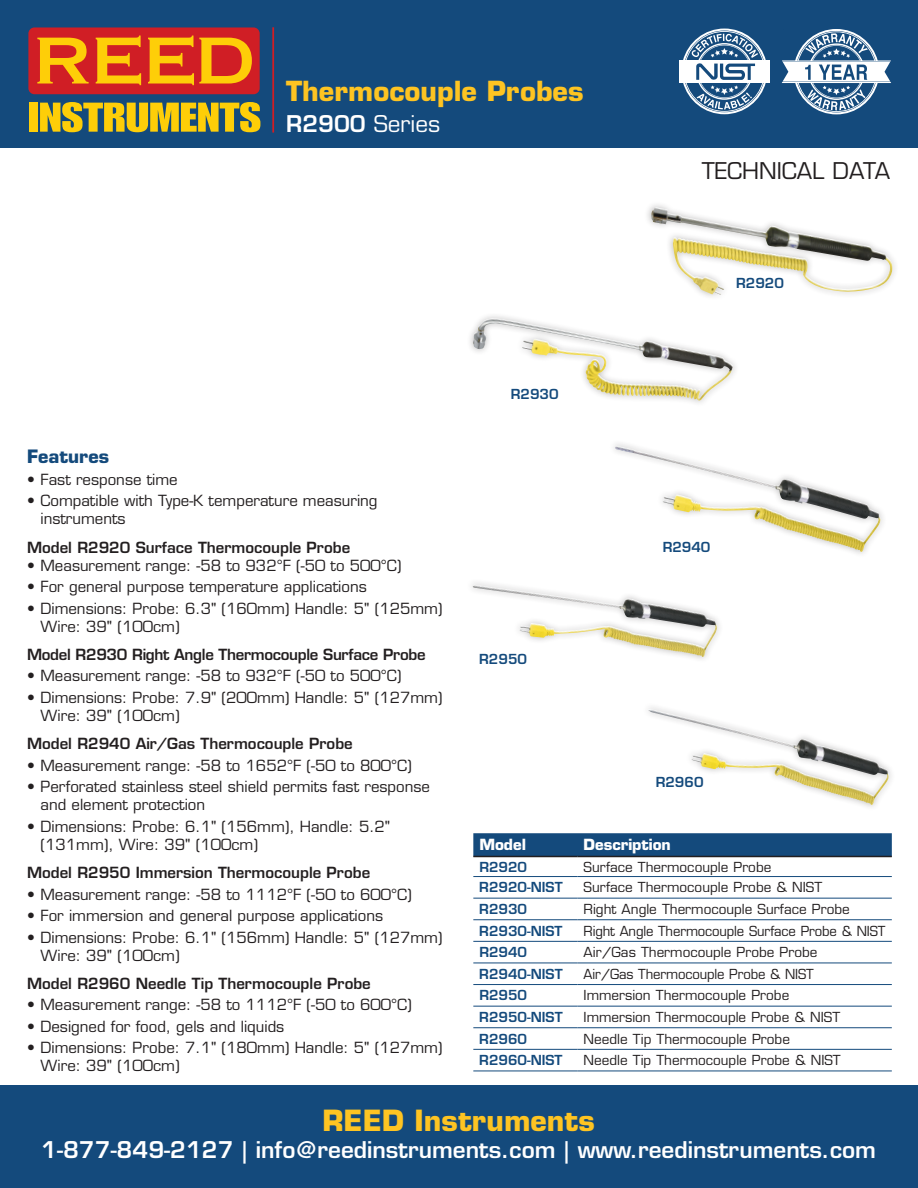
<style>
.page{position:relative;width:918px;height:1188px;background:#fff}
.page>*{position:absolute;margin:0;border:0;box-sizing:border-box;transform-origin:0 0}
.t1{font:700 28.5px "Eurostile LT Std";color:#fec422}
.t2{font:700 27px "Eurostile LT Std";color:#fec422}
.t3{font:600 22.5px "Eurostile LT Std";color:#fff}
.t4{font:22.5px "Eurostile LT Std";color:#231f20}
.t5{font:22.5px "Eurostile LT Std";color:#fff}
.t6{font:700 18px "Eurostile LT Std";color:#144a7c}
.t7{font:15px/18px "Eurostile LT Std";color:#231f20}
.t8{font:600 15px "Eurostile LT Std";color:#231f20}
.t9{font:600 15px "Eurostile LT Std";letter-spacing:-.02em;color:#231f20}
.t10{font:700 15px "Eurostile LT Std";color:#fff}
.t11{font:13.5px "Eurostile LT Std";color:#231f20}
.t12{font:600 13.5px "Eurostile LT Std";color:#144a7c}
.s1{font-weight:600}
</style>
<div class="page">
<div style="left:0;top:0;width:918px;height:148px;background:#144a7c"></div>
<div style="left:0;top:1085px;width:918px;height:103px;background:#144a7c"></div>
<div style="left:28px;top:27px;width:232px;height:67px;background:#d01e25;border-radius:6px"></div>
<svg style="left:37px;top:38px;width:52px;height:46px"></svg>
<svg style="left:96px;top:36px;width:45px;height:49px"></svg>
<svg style="left:148px;top:36px;width:104px;height:49px"></svg>
<div style="left:29px;top:103px;width:9px;height:29px;background:#fece08"></div>
<svg style="left:40px;top:102px;width:220px;height:30px"></svg>
<hr style="left:272px;top:27px;width:2px;height:106px;background:#d01e25">
<svg style="left:782px;top:29px;width:109px;height:85px"></svg>
<img style="left:648px;top:710px;width:240px;height:86px">
<div style="left:465px;top:577px;width:258px;height:86px;background:#231f20;opacity:.3"></div>
<img style="left:472px;top:586px;width:244px;height:62px">
<div style="left:465px;top:311px;width:274px;height:96px;background:#231f20;opacity:.3"></div>
<img style="left:473px;top:321px;width:257px;height:77px">
<div style="left:644px;top:200px;width:255px;height:101px;background:#231f20;opacity:.3"></div>
<img style="left:651px;top:208px;width:240px;height:81px">
<img style="left:615px;top:447px;width:264px;height:94px">
<svg style="left:473px;top:833px;width:419px;height:23px;background:#164b7c"></svg>
<hr style="left:473px;top:856px;width:105px;height:1px;background:#231f20">
<hr style="left:578px;top:856px;width:314px;height:1px;background:#231f20">
<hr style="left:473px;top:876px;width:105px;height:1px;background:#144a7c">
<hr style="left:578px;top:876px;width:314px;height:1px;background:#144a7c">
<hr style="left:473px;top:898px;width:105px;height:1px;background:#144a7c">
<hr style="left:578px;top:898px;width:314px;height:1px;background:#144a7c">
<hr style="left:473px;top:919px;width:105px;height:1px;background:#144a7c">
<hr style="left:578px;top:919px;width:314px;height:1px;background:#144a7c">
<hr style="left:473px;top:941px;width:105px;height:1px;background:#144a7c">
<hr style="left:578px;top:941px;width:314px;height:1px;background:#144a7c">
<hr style="left:473px;top:963px;width:105px;height:1px;background:#144a7c">
<hr style="left:578px;top:963px;width:314px;height:1px;background:#144a7c">
<hr style="left:473px;top:984px;width:105px;height:1px;background:#144a7c">
<hr style="left:578px;top:984px;width:314px;height:1px;background:#144a7c">
<hr style="left:473px;top:1006px;width:105px;height:1px;background:#144a7c">
<hr style="left:578px;top:1006px;width:314px;height:1px;background:#144a7c">
<hr style="left:473px;top:1027px;width:105px;height:1px;background:#144a7c">
<hr style="left:578px;top:1027px;width:314px;height:1px;background:#144a7c">
<hr style="left:473px;top:1049px;width:105px;height:1px;background:#144a7c">
<hr style="left:578px;top:1049px;width:314px;height:1px;background:#144a7c">
<hr style="left:473px;top:1071px;width:105px;height:1px;background:#144a7c">
<hr style="left:578px;top:1071px;width:314px;height:1px;background:#144a7c">
<div style="left:679px;top:62px;width:90px;height:19px;background:#fff"></div>
<hr style="left:679px;top:60px;width:90px;height:1px;background:#fff">
<hr style="left:679px;top:82px;width:90px;height:1px;background:#fff">
<svg style="left:683px;top:29px;width:83px;height:85px"></svg>
<h2 class="t2" style="left:286px;top:75px;width:299px">Thermocouple Probes</h2>
<h3 class="t5" style="left:286px;top:110px;width:156px"><span class="s1">R2900</span> Series</h3>
<h3 class="t4" style="left:702px;top:157px;width:190px">Technical Data</h3>
<p class="t12" style="left:736px;top:275px;width:49px">R2920</p>
<p class="t6" style="left:27px;top:446px;width:84px">Features</p>
<p class="t7" style="left:27px;top:470px;width:152px">• Fast response time</p>
<p class="t7" style="left:40px;top:492px;width:339px;text-indent:-14px">• Compatible with Type-K temperature measuring instruments</p>
<p class="t8" style="left:27px;top:538px;width:325px">Model R2920 Surface Thermocouple Probe</p>
<p class="t7" style="left:27px;top:556px;width:376px">• Measurement range: -58 to 932°F (-50 to 500°C)</p>
<p class="t7" style="left:27px;top:578px;width:341px">• For general purpose temperature applications</p>
<p class="t7" style="left:40px;top:599px;width:404px;text-indent:-14px">• Dimensions: Probe: 6.3" (160mm) Handle: 5" (125mm)<br>Wire: 39" (100cm)</p>
<p class="t9" style="left:27px;top:645px;width:400px">Model R2930 Right Angle Thermocouple Surface Probe</p>
<p class="t7" style="left:27px;top:667px;width:376px">• Measurement range: -58 to 932°F (-50 to 500°C)</p>
<p class="t7" style="left:40px;top:689px;width:404px;text-indent:-14px">• Dimensions: Probe: 7.9" (200mm) Handle: 5" (127mm)<br>Wire: 39" (100cm)</p>
<p class="t8" style="left:27px;top:734px;width:327px">Model R2940 Air/Gas Thermocouple Probe</p>
<p class="t7" style="left:27px;top:756px;width:386px">• Measurement range: -58 to 1652°F (-50 to 800°C)</p>
<p class="t7" style="left:40px;top:778px;width:391px;text-indent:-14px">• Perforated stainless steel shield permits fast response and element protection</p>
<p class="t7" style="left:40px;top:817px;width:351px;text-indent:-14px">• Dimensions: Probe: 6.1" (156mm), Handle: 5.2" (131mm), Wire: 39" (100cm)</p>
<p class="t8" style="left:27px;top:863px;width:345px">Model R2950 Immersion Thermocouple Probe</p>
<p class="t7" style="left:27px;top:885px;width:386px">• Measurement range: -58 to 1112°F (-50 to 600°C)</p>
<p class="t7" style="left:27px;top:907px;width:358px">• For immersion and general purpose applications</p>
<p class="t7" style="left:40px;top:928px;width:404px;text-indent:-14px">• Dimensions: Probe: 6.1" (156mm) Handle: 5" (127mm)<br>Wire: 39" (100cm)</p>
<p class="t8" style="left:27px;top:974px;width:345px">Model R2960 Needle Tip Thermocouple Probe</p>
<p class="t7" style="left:27px;top:996px;width:386px">• Measurement range: -58 to 1112°F (-50 to 600°C)</p>
<p class="t7" style="left:27px;top:1017px;width:259px">• Designed for food, gels and liquids</p>
<p class="t7" style="left:40px;top:1039px;width:404px;text-indent:-14px">• Dimensions: Probe: 7.1" (180mm) Handle: 5" (127mm)<br>Wire: 39" (100cm)</p>
<p class="t12" style="left:511px;top:386px;width:49px">R2930</p>
<p class="t12" style="left:479px;top:650px;width:49px">R2950</p>
<p class="t12" style="left:663px;top:539px;width:49px">R2940</p>
<p class="t12" style="left:656px;top:773px;width:49px">R2960</p>
<p class="t10" style="left:479px;top:836px;width:48px">Model</p>
<p class="t10" style="left:584px;top:836px;width:89px">Description</p>
<p class="t12" style="left:479px;top:858px;width:49px">R2920</p>
<p class="t11" style="left:584px;top:859px;width:189px">Surface Thermocouple Probe</p>
<p class="t12" style="left:479px;top:879px;width:85px">R2920-NIST</p>
<p class="t11" style="left:584px;top:879px;width:240px">Surface Thermocouple Probe &amp; NIST</p>
<p class="t12" style="left:479px;top:901px;width:49px">R2930</p>
<p class="t11" style="left:584px;top:901px;width:268px">Right Angle Thermocouple Surface Probe</p>
<p class="t12" style="left:479px;top:922px;width:85px">R2930-NIST</p>
<p class="t11" style="left:584px;top:923px;width:303px">Right Angle Thermocouple Surface Probe &amp; NIST</p>
<p class="t12" style="left:479px;top:944px;width:49px">R2940</p>
<p class="t11" style="left:584px;top:944px;width:235px">Air/Gas Thermocouple Probe Probe</p>
<p class="t12" style="left:479px;top:965px;width:85px">R2940-NIST</p>
<p class="t11" style="left:584px;top:966px;width:232px">Air/Gas Thermocouple Probe &amp; NIST</p>
<p class="t12" style="left:479px;top:987px;width:49px">R2950</p>
<p class="t11" style="left:584px;top:987px;width:207px">Immersion Thermocouple Probe</p>
<p class="t12" style="left:479px;top:1009px;width:85px">R2950-NIST</p>
<p class="t11" style="left:584px;top:1009px;width:258px">Immersion Thermocouple Probe &amp; NIST</p>
<p class="t12" style="left:479px;top:1030px;width:49px">R2960</p>
<p class="t11" style="left:584px;top:1031px;width:208px">Needle Tip Thermocouple Probe</p>
<p class="t12" style="left:479px;top:1052px;width:85px">R2960-NIST</p>
<p class="t11" style="left:584px;top:1052px;width:259px">Needle Tip Thermocouple Probe &amp; NIST</p>
<h1 class="t1" style="left:323px;top:1102px;width:274px">REED Instruments</h1>
<h3 class="t3" style="left:41px;top:1135px;width:836px">1-877-849-2127 | info@reedinstruments.com | www.reedinstruments.com</h3>
</div>
